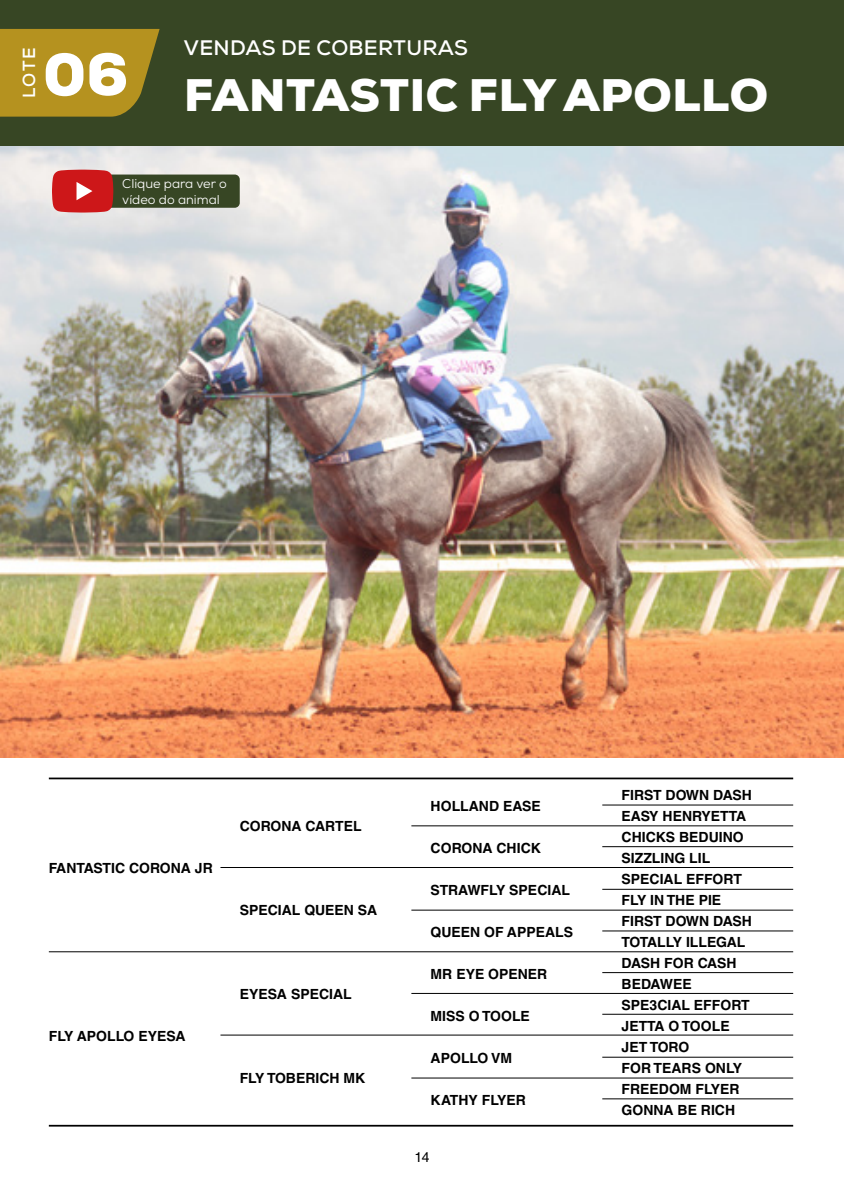
<style>
.page{position:relative;width:844px;height:1191px;background:#fff}
.page>*{position:absolute;margin:0;border:0;box-sizing:border-box;transform-origin:0 0}
.t1{font:900 45.5px "Nexa";letter-spacing:.015em;color:#fff}
.t2{font:700 21px "Nexa";letter-spacing:.015em;color:#fff}
.t3{font:700 17.5px "Nexa";color:#fff}
.t4{font:700 14px/21px "Helvetica LT Std";color:#000}
.t5{font:14px "Helvetica LT Std";color:#000}
.t6{font:12.78px/15.4px "Nexa";color:#fff}
</style>
<div class="page">
<img style="left:0;top:146px;width:843px;height:612px">
<div style="left:0;top:0;width:843px;height:146px;background:#374624"></div>
<hr style="left:49px;top:777px;width:744px;height:2px;background:#000">
<hr style="left:602px;top:804px;width:191px;height:1px;background:#000">
<hr style="left:602px;top:889px;width:191px;height:1px;background:#000">
<hr style="left:602px;top:972px;width:191px;height:1px;background:#000">
<hr style="left:602px;top:1056px;width:191px;height:1px;background:#000">
<hr style="left:602px;top:846px;width:191px;height:1px;background:#000">
<hr style="left:602px;top:930px;width:191px;height:1px;background:#000">
<hr style="left:602px;top:1013px;width:191px;height:1px;background:#000">
<hr style="left:602px;top:1098px;width:191px;height:1px;background:#000">
<hr style="left:411px;top:825px;width:382px;height:1px;background:#000">
<hr style="left:411px;top:909px;width:382px;height:1px;background:#000">
<hr style="left:411px;top:993px;width:382px;height:1px;background:#000">
<hr style="left:411px;top:1077px;width:382px;height:1px;background:#000">
<hr style="left:220px;top:867px;width:573px;height:1px;background:#000">
<hr style="left:49px;top:951px;width:744px;height:1px;background:#000">
<hr style="left:220px;top:1034px;width:573px;height:1px;background:#000">
<hr style="left:49px;top:1124px;width:744px;height:2px;background:#000">
<svg style="left:0;top:29px;width:159px;height:88px;background:#aa8b1f"></svg>
<div style="left:101px;top:174px;width:139px;height:34px;background:#374624;border-radius:5px"></div>
<svg style="left:52px;top:170px;width:61px;height:42px;background:#d02c2e"></svg>
<h2 class="t2" style="left:184px;top:34px;width:285px">VENDAS DE COBERTURAS</h2>
<p class="t3" style="left:18px;top:98px;width:53px;rotate:-90deg">LOTE</p>
<h1 class="t1" style="left:43px;top:66px;width:726px"><sup>06</sup> FANTASTIC FLY APOLLO</h1>
<p class="t6" style="left:122px;top:176px;width:106px">Clique para ver o vídeo do animal</p>
<p class="t4" style="left:49px;top:857px;width:165px">FANTASTIC CORONA JR</p>
<p class="t4" style="left:240px;top:815px;width:123px">CORONA CARTEL</p>
<p class="t4" style="left:240px;top:899px;width:139px">SPECIAL QUEEN SA</p>
<p class="t4" style="left:49px;top:1025px;width:138px">FLY APOLLO EYESA</p>
<p class="t4" style="left:240px;top:983px;width:113px">EYESA SPECIAL</p>
<p class="t4" style="left:240px;top:1067px;width:127px">FLY TOBERICH MK</p>
<p class="t4" style="left:430px;top:795px;width:112px">HOLLAND EASE</p>
<p class="t4" style="left:430px;top:837px;width:112px">CORONA CHICK</p>
<p class="t4" style="left:430px;top:879px;width:141px">STRAWFLY SPECIAL</p>
<p class="t4" style="left:430px;top:921px;width:144px">QUEEN OF APPEALS</p>
<p class="t4" style="left:430px;top:963px;width:118px">MR EYE OPENER</p>
<p class="t4" style="left:430px;top:1005px;width:101px">MISS O TOOLE</p>
<p class="t4" style="left:430px;top:1047px;width:83px">APOLLO VM</p>
<p class="t4" style="left:430px;top:1089px;width:97px">KATHY FLYER</p>
<p class="t5" style="left:414px;top:1149px;width:17px">14</p>
<p class="t4" style="left:621px;top:784px;width:132px">FIRST DOWN DASH<br>EASY HENRYETTA<br>CHICKS BEDUINO<br>SIZZLING LIL<br>SPECIAL EFFORT<br>FLY IN THE PIE<br>FIRST DOWN DASH<br>TOTALLY ILLEGAL<br>DASH FOR CASH<br>BEDAWEE<br>SPE3CIAL EFFORT<br>JETTA O TOOLE<br>JET TORO<br>FOR TEARS ONLY<br>FREEDOM FLYER<br>GONNA BE RICH</p>
</div>
